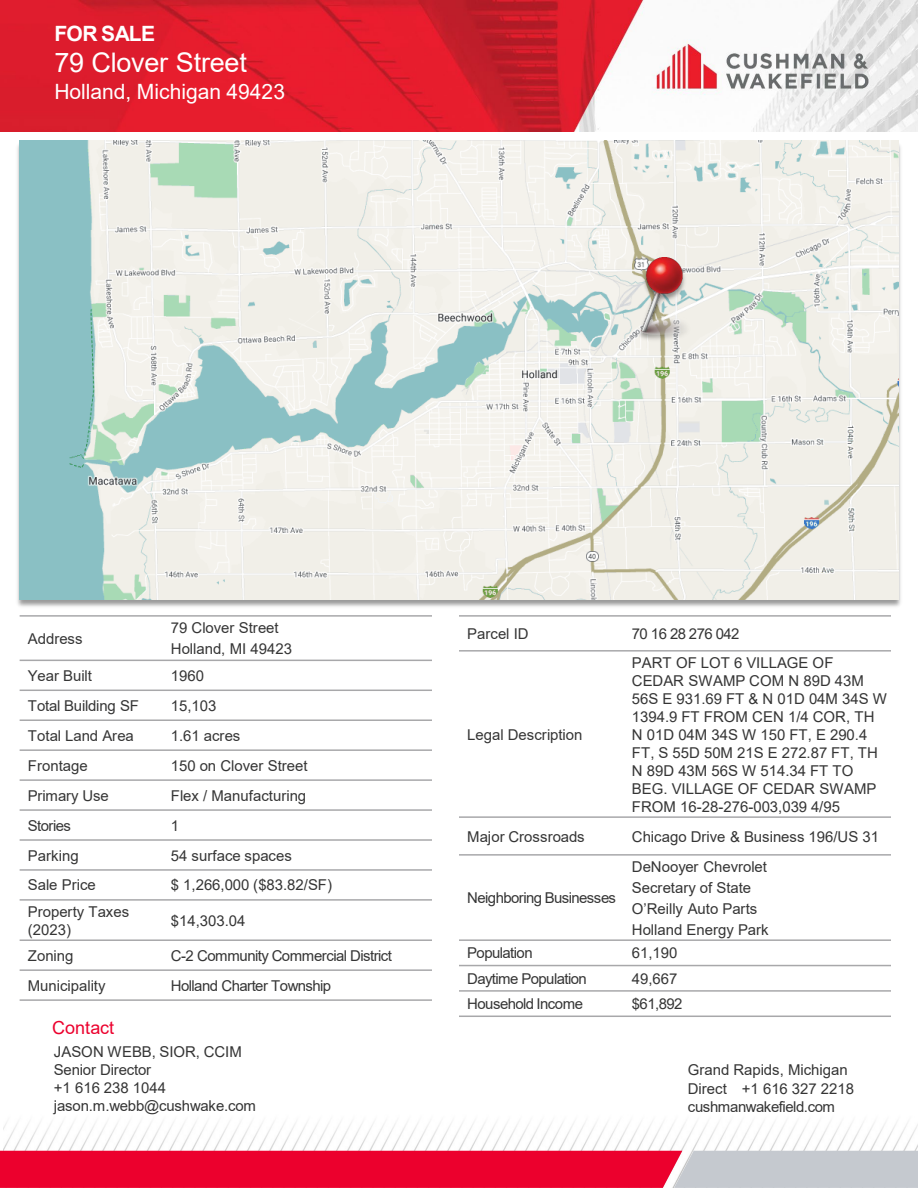
<style>
.page{position:relative;width:918px;height:1188px;background:#fff}
.page>*{position:absolute;margin:0;border:0;box-sizing:border-box;transform-origin:0 0}
.t1{font:27px "Arial";letter-spacing:-.01em;color:#fff}
.t2{font:21px "Arial";color:#fff}
.t3{font:700 21px "Arial";letter-spacing:-.03em;color:#fff}
.t4{font:18px "Arial";color:#ec002d}
.t5{font:15px/18px "Arial";color:#353535}
.t6{font:15px "Arial";letter-spacing:-.04em;color:#353535}
.t7{font:15px "Arial";letter-spacing:-.035em;color:#353535}
</style>
<div class="page">
<img style="left:4px;top:1121px;width:914px;height:30px">
<img style="left:0;top:0;width:918px;height:131px">
<svg style="left:0;top:1151px;width:918px;height:37px"></svg>
<hr style="left:20px;top:660px;width:412px;height:1px;background:#a8a8aa">
<hr style="left:20px;top:690px;width:412px;height:1px;background:#a8a8aa">
<hr style="left:20px;top:719px;width:412px;height:2px;background:#a8a8aa">
<hr style="left:20px;top:749px;width:412px;height:2px;background:#a8a8aa">
<hr style="left:20px;top:779px;width:412px;height:2px;background:#a8a8aa">
<hr style="left:20px;top:809px;width:412px;height:2px;background:#a8a8aa">
<hr style="left:20px;top:839px;width:412px;height:2px;background:#a8a8aa">
<hr style="left:20px;top:869px;width:412px;height:2px;background:#a8a8aa">
<hr style="left:20px;top:899px;width:412px;height:2px;background:#a8a8aa">
<hr style="left:20px;top:939px;width:412px;height:2px;background:#a8a8aa">
<hr style="left:20px;top:969px;width:412px;height:2px;background:#a8a8aa">
<hr style="left:20px;top:615px;width:412px;height:2px;background:#a8a8aa">
<hr style="left:20px;top:999px;width:412px;height:2px;background:#a8a8aa">
<hr style="left:459px;top:650px;width:432px;height:2px;background:#a8a8aa">
<hr style="left:459px;top:816px;width:432px;height:2px;background:#a8a8aa">
<hr style="left:459px;top:854px;width:432px;height:2px;background:#a8a8aa">
<hr style="left:459px;top:939px;width:432px;height:2px;background:#a8a8aa">
<hr style="left:459px;top:965px;width:432px;height:1px;background:#a8a8aa">
<hr style="left:459px;top:990px;width:432px;height:2px;background:#a8a8aa">
<hr style="left:459px;top:615px;width:432px;height:2px;background:#a8a8aa">
<hr style="left:459px;top:1016px;width:432px;height:1px;background:#a8a8aa">
<img style="left:17px;top:140px;width:884px;height:467px">
<img style="left:20px;top:141px;width:878px;height:459px">
<img style="left:634px;top:256px;width:61px;height:92px">
<img style="left:640px;top:258px;width:48px;height:79px">
<h2 class="t3" style="left:54px;top:19px;width:102px">FOR SALE</h2>
<h1 class="t1" style="left:54px;top:44px;width:194px">79 Clover Street</h1>
<h2 class="t2" style="left:54px;top:78px;width:232px">Holland, Michigan 49423</h2>
<p class="t5" style="left:28px;top:629px;width:56px">Address</p>
<p class="t5" style="left:171px;top:619px;width:109px">79 Clover Street</p>
<p class="t5" style="left:171px;top:640px;width:123px">Holland, MI 49423</p>
<p class="t5" style="left:28px;top:667px;width:66px">Year Built</p>
<p class="t5" style="left:171px;top:667px;width:35px">1960</p>
<p class="t5" style="left:28px;top:696px;width:112px">Total Building SF</p>
<p class="t5" style="left:171px;top:696px;width:47px">15,103</p>
<p class="t5" style="left:28px;top:726px;width:108px">Total Land Area</p>
<p class="t5" style="left:171px;top:726px;width:71px">1.61 acres</p>
<p class="t5" style="left:28px;top:756px;width:61px">Frontage</p>
<p class="t5" style="left:171px;top:756px;width:138px">150 on Clover Street</p>
<p class="t5" style="left:28px;top:786px;width:83px">Primary Use</p>
<p class="t5" style="left:171px;top:786px;width:137px">Flex / Manufacturing</p>
<p class="t6" style="left:28px;top:815px;width:45px">Stories</p>
<p class="t5" style="left:171px;top:816px;width:10px">1</p>
<p class="t5" style="left:28px;top:846px;width:52px">Parking</p>
<p class="t5" style="left:171px;top:846px;width:123px">54 surface spaces</p>
<p class="t5" style="left:28px;top:876px;width:70px">Sale Price</p>
<p class="t5" style="left:171px;top:876px;width:163px">$ 1,266,000 ($83.82/SF)</p>
<p class="t5" style="left:28px;top:902px;width:103px">Property Taxes (2023)</p>
<p class="t5" style="left:171px;top:911px;width:76px">$14,303.04</p>
<p class="t5" style="left:28px;top:946px;width:47px">Zoning</p>
<p class="t7" style="left:171px;top:945px;width:223px">C-2 Community Commercial District</p>
<p class="t5" style="left:28px;top:976px;width:79px">Municipality</p>
<p class="t6" style="left:171px;top:975px;width:162px">Holland Charter Township</p>
<p class="t4" style="left:52px;top:1015px;width:63px">Contact</p>
<p class="t5" style="left:54px;top:1042px;width:204px">JASON WEBB, SIOR, CCIM<br>Senior Director<br>+1 616 238 1044 jason.m.webb@cushwake.com</p>
<p class="t5" style="left:467px;top:625px;width:63px">Parcel ID</p>
<p class="t6" style="left:632px;top:623px;width:109px">70 16 28 276 042</p>
<p class="t5" style="left:467px;top:725px;width:117px">Legal Description</p>
<p class="t5" style="left:632px;top:653px;width:257px">PART OF LOT 6 VILLAGE OF<br>CEDAR SWAMP COM N 89D 43M<br>56S E 931.69 FT &amp; N 01D 04M 34S W<br>1394.9 FT FROM CEN 1/4 COR, TH<br>N 01D 04M 34S W 150 FT, E 290.4<br>FT, S 55D 50M 21S E 272.87 FT, TH<br>N 89D 43M 56S W 514.34 FT TO<br>BEG. VILLAGE OF CEDAR SWAMP<br>FROM 16-28-276-003,039 4/95</p>
<p class="t5" style="left:467px;top:827px;width:119px">Major Crossroads</p>
<p class="t5" style="left:632px;top:827px;width:249px">Chicago Drive &amp; Business 196/US 31</p>
<p class="t6" style="left:467px;top:888px;width:150px">Neighboring Businesses</p>
<p class="t5" style="left:632px;top:857px;width:137px">DeNooyer Chevrolet</p>
<p class="t5" style="left:632px;top:878px;width:121px">Secretary of State</p>
<p class="t5" style="left:632px;top:899px;width:127px">O’Reilly Auto Parts</p>
<p class="t5" style="left:632px;top:920px;width:138px">Holland Energy Park</p>
<p class="t6" style="left:467px;top:943px;width:67px">Population</p>
<p class="t5" style="left:632px;top:944px;width:47px">61,190</p>
<p class="t6" style="left:467px;top:968px;width:121px">Daytime Population</p>
<p class="t5" style="left:632px;top:969px;width:47px">49,667</p>
<p class="t6" style="left:467px;top:994px;width:117px">Household Income</p>
<p class="t5" style="left:632px;top:995px;width:52px">$61,892</p>
<p class="t5" style="left:688px;top:1060px;width:168px;line-height:18.6px">Grand Rapids, Michigan<br>Direct +1 616 327 2218 cushmanwakefield.com</p>
</div>
